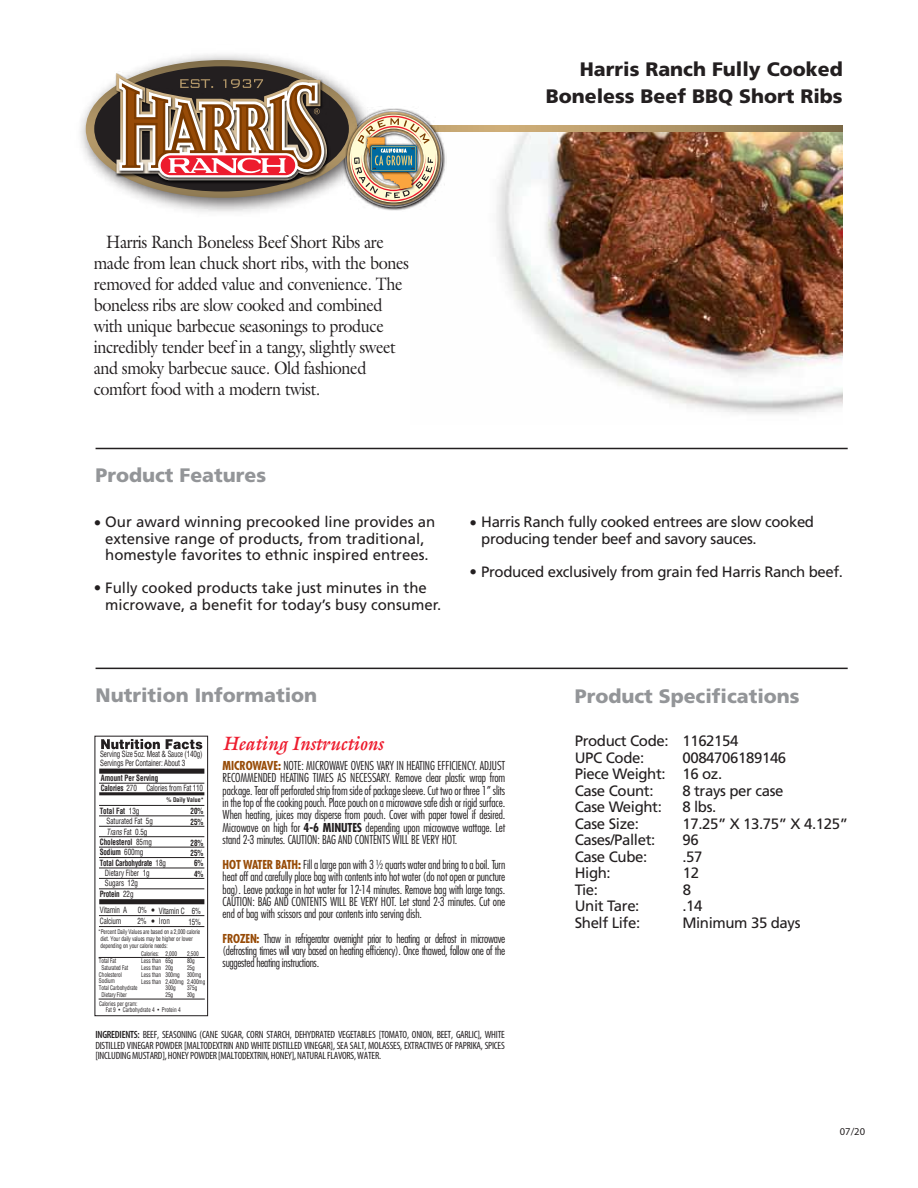
<style>
.page{position:relative;width:918px;height:1188px;background:#fff}
.page>*{position:absolute;margin:0;border:0;box-sizing:border-box;transform-origin:0 0}
.t1{font:900 19.5px "Frutiger";color:#939598}
.t2{font:900 19.5px/27px "Frutiger";color:#231f20;text-align:right}
.t3{font:italic 700 19.5px "Galliard";letter-spacing:-.005em;color:#ed1c2e;scale:.9 1}
.t4{font:18px/21px "Galliard";letter-spacing:-.025em;color:#231f20;scale:.9 1}
.t5{font:15px/16.5px "Frutiger";letter-spacing:-.025em;color:#231f20}
.t6{font:15px/16.5px "Frutiger";color:#231f20;text-align:center}
.t7{font:300 condensed 12px/12.3px "Futura";letter-spacing:-.01em;color:#231f20;text-align:justify}
.t8{font:condensed 10.5px/10.5px "Myriad Pro";letter-spacing:-.025em;color:#231f20;text-align:justify}
.t9{font:10.5px "Myriad";color:#231f20}
.t10{font:condensed 10.5px/10.5px "Helvetica";color:#231f20;scale:.92 1}
.t11{font:condensed 8.4px/10.5px "Helvetica";letter-spacing:-.025em;color:#231f20;scale:.85 1}
.t12{font:700 condensed 8.4px/10.4px "Helvetica";letter-spacing:-.01em;color:#231f20;scale:.85 1}
.t13{font:condensed 6.3px/6.8px "Helvetica";letter-spacing:-.015em;color:#231f20;scale:.85 1}
.t14{font:700 condensed 6.3px "Helvetica";color:#231f20;scale:.94 1}
.s1{font-weight:400}
.s2{font-style:italic}
.s3{font-weight:700;color:#974b07}
.s4{font-weight:700}
.s5{font-weight:600}
</style>
<div class="page">
<img style="left:446px;top:132px;width:396px;height:282px">
<hr style="left:96px;top:668px;width:752px;height:1px;background:#231f20">
<hr style="left:96px;top:448px;width:752px;height:1px;background:#231f20">
<svg style="left:446px;top:126px;width:397px;height:6px;background:#af9466"></svg>
<img style="left:382px;top:125px;width:64px;height:86px">
<img style="left:80px;top:54px;width:201px;height:158px">
<img style="left:375px;top:125px;width:69px;height:84px">
<svg style="left:86px;top:60px;width:356px;height:147px"></svg>
<div style="left:94px;top:736px;width:114px;height:280px;border:1px solid #231f20"></div>
<svg style="left:101px;top:739px;width:59px;height:10px"></svg>
<svg style="left:166px;top:739px;width:36px;height:10px"></svg>
<hr style="left:99px;top:783px;width:105px;height:1px;background:#231f20">
<div style="left:99px;top:899px;width:105px;height:5px;background:#231f20"></div>
<hr style="left:99px;top:792px;width:105px;height:3px;background:#231f20">
<hr style="left:99px;top:957px;width:106px;height:1px;background:#231f20">
<hr style="left:99px;top:999px;width:106px;height:1px;background:#231f20">
<hr style="left:99px;top:805px;width:105px;height:1px;background:#231f20">
<hr style="left:99px;top:816px;width:105px;height:1px;background:#231f20">
<hr style="left:99px;top:826px;width:105px;height:1px;background:#231f20">
<hr style="left:99px;top:836px;width:105px;height:1px;background:#231f20">
<hr style="left:99px;top:847px;width:105px;height:1px;background:#231f20">
<hr style="left:99px;top:857px;width:105px;height:1px;background:#231f20">
<hr style="left:99px;top:868px;width:105px;height:1px;background:#231f20">
<hr style="left:99px;top:878px;width:105px;height:1px;background:#231f20">
<hr style="left:99px;top:889px;width:105px;height:1px;background:#231f20">
<hr style="left:99px;top:926px;width:105px;height:1px;background:#231f20">
<hr style="left:99px;top:915px;width:105px;height:1px;background:#231f20">
<div style="left:99px;top:769px;width:105px;height:5px;background:#231f20"></div>
<h1 class="t2" style="left:546px;top:55px;width:298px">Harris Ranch Fully Cooked<br>Boneless Beef BBQ Short Ribs</h1>
<p class="t4" style="left:94px;top:231px;width:352px;text-indent:12px">Harris Ranch Boneless Beef Short Ribs are made from lean chuck short ribs, with the bones removed for added value and convenience. The boneless ribs are slow cooked and combined with unique barbecue seasonings to produce incredibly tender beef in a tangy, slightly sweet and smoky barbecue sauce. Old fashioned comfort food with a modern twist.</p>
<h1 class="t1" style="left:96px;top:464px;width:172px">Product Features</h1>
<p class="t6" style="left:94px;top:514px;width:343px">• Our award winning precooked line provides an extensive range of products, from traditional, homestyle favorites to ethnic inspired entrees.</p>
<p class="t6" style="left:105px;top:580px;width:338px;text-align:left;text-indent:-12px">• Fully cooked products take just minutes in the microwave, a benefit for today’s busy consumer.</p>
<p class="t5" style="left:481px;top:514px;width:334px;text-indent:-12px">• Harris Ranch fully cooked entrees are slow cooked producing tender beef and savory sauces.</p>
<p class="t5" style="left:470px;top:563px;width:375px">• Produced exclusively from grain fed Harris Ranch beef.</p>
<h1 class="t1" style="left:96px;top:683px;width:223px">Nutrition Information</h1>
<p class="t11" style="left:100px;top:749px;width:122px">Serving Size 5oz. Meat &amp; Sauce (140g)</p>
<p class="t12" style="left:101px;top:773px;width:122px;line-height:9.4px">Amount Per Serving<br>Calories <span class="s1">270 Calories from Fat 110</span></p>
<p class="t12" style="left:191px;top:805px;width:17px;line-height:11.4px">20%<br>25%</p>
<p class="t12" style="left:191px;top:838px;width:17px;text-align:center">28%<br>25%<br>6%<br>4%</p>
<p class="t10" style="left:151px;top:905px;width:5px">• •</p>
<p class="t11" style="left:159px;top:905px;width:32px">Vitamin C<br>Iron</p>
<p class="t11" style="left:100px;top:757px;width:102px">Servings Per Container: About 3</p>
<p class="t14" style="left:167px;top:796px;width:41px">% Daily Value*</p>
<p class="t12" style="left:100px;top:806px;width:48px">Total Fat <span class="s1">13g</span></p>
<p class="t11" style="left:107px;top:816px;width:56px">Saturated Fat 5g</p>
<p class="t11" style="left:107px;top:826px;width:50px"><span class="s2">Trans</span> Fat 0.5g</p>
<p class="t12" style="left:100px;top:837px;width:63px">Cholesterol <span class="s1">85mg</span></p>
<p class="t12" style="left:100px;top:847px;width:53px">Sodium <span class="s1">600mg</span></p>
<p class="t12" style="left:100px;top:857px;width:79px">Total Carbohydrate <span class="s1">18g</span></p>
<p class="t11" style="left:105px;top:867px;width:54px">Dietary Fiber 1g</p>
<p class="t11" style="left:105px;top:878px;width:41px">Sugars 12g</p>
<p class="t12" style="left:100px;top:888px;width:41px">Protein <span class="s1">22g</span></p>
<p class="t11" style="left:100px;top:905px;width:34px">Vitamin A<br>Calcium</p>
<p class="t11" style="left:188px;top:906px;width:16px;text-align:center">6%<br>15%</p>
<p class="t11" style="left:137px;top:905px;width:13px">0%<br>2%</p>
<p class="t13" style="left:101px;top:929px;width:119px;text-indent:-3px">*Percent Daily Values are based on a 2,000 calorie diet. Your daily values may be higher or lower depending on your calorie needs:</p>
<p class="t13" style="left:141px;top:950px;width:25px">Calories:<br>Less than<br>Less than<br>Less than<br>Less than</p>
<p class="t13" style="left:165px;top:950px;width:23px">2,000<br>65g<br>20g<br>300mg<br>2,400mg<br>300g<br>25g</p>
<p class="t13" style="left:187px;top:950px;width:23px">2,500<br>80g<br>25g<br>300mg<br>2,400mg<br>375g<br>30g</p>
<p class="t13" style="left:106px;top:1001px;width:90px;line-height:6.1px;text-indent:-7px">Calories per gram:<br>Fat 9 • Carbohydrate 4 • Protein 4</p>
<p class="t13" style="left:99px;top:957px;width:22px">Total Fat</p>
<p class="t13" style="left:101px;top:964px;width:33px">Saturated Fat</p>
<p class="t13" style="left:99px;top:971px;width:29px">Cholesterol</p>
<p class="t13" style="left:99px;top:978px;width:20px">Sodium</p>
<p class="t13" style="left:99px;top:984px;width:47px">Total Carbohydrate</p>
<p class="t13" style="left:101px;top:991px;width:32px">Dietary Fiber</p>
<h1 class="t3" style="left:223px;top:731px;width:180px">Heating Instructions</h1>
<p class="t7" style="left:223px;top:759px;width:284px"><span class="s3">MICROWAVE:</span> NOTE: MICROWAVE OVENS VARY IN HEATING EFFICIENCY. ADJUST RECOMMENDED HEATING TIMES AS NECESSARY. Remove clear plastic wrap from package. Tear off perforated strip from side of package sleeve. Cut two or three 1” slits in the top of the cooking pouch. Place pouch on a microwave safe dish or rigid surface.<br>When heating, juices may disperse from pouch. Cover with paper towel if desired.<br>Microwave on high for <span class="s4">4-6 MINUTES</span> depending upon microwave wattage. Let stand 2-3 minutes. CAUTION: BAG AND CONTENTS WILL BE VERY HOT.</p>
<p class="t7" style="left:223px;top:858px;width:284px"><span class="s3">HOT WATER BATH:</span> Fill a large pan with 3 ½ quarts water and bring to a boil. Turn heat off and carefully place bag with contents into hot water (do not open or puncture bag). Leave package in hot water for 12-14 minutes. Remove bag with large tongs.<br>CAUTION: BAG AND CONTENTS WILL BE VERY HOT. Let stand 2-3 minutes. Cut one end of bag with scissors and pour contents into serving dish.</p>
<p class="t7" style="left:223px;top:932px;width:284px"><span class="s3">FROZEN:</span> Thaw in refrigerator overnight prior to heating or defrost in microwave (defrosting times will vary based on heating efficiency). Once thawed, follow one of the suggested heating instructions.</p>
<p class="t8" style="left:95px;top:1029px;width:411px"><span class="s5">INGREDIENTS:</span> BEEF, SEASONING (CANE SUGAR, CORN STARCH, DEHYDRATED VEGETABLES [TOMATO, ONION, BEET, GARLIC], WHITE DISTILLED VINEGAR POWDER [MALTODEXTRIN AND WHITE DISTILLED VINEGAR], SEA SALT, MOLASSES, EXTRACTIVES OF PAPRIKA, SPICES [INCLUDING MUSTARD], HONEY POWDER [MALTODEXTRIN, HONEY], NATURAL FLAVORS, WATER.</p>
<h1 class="t1" style="left:575px;top:684px;width:226px">Product Specifications</h1>
<p class="t5" style="left:575px;top:733px;width:165px">Product Code: 1162154<br>UPC Code:</p>
<p class="t5" style="left:575px;top:749px;width:213px;text-indent:108px">0084706189146<br>Piece Weight: 16 oz.<br>Case Count:</p>
<p class="t5" style="left:682px;top:782px;width:103px">8 trays per case</p>
<p class="t5" style="left:575px;top:799px;width:89px">Case Weight:</p>
<p class="t5" style="left:682px;top:799px;width:35px">8 lbs.</p>
<p class="t5" style="left:575px;top:815px;width:66px">Case Size:</p>
<p class="t5" style="left:682px;top:815px;width:167px">17.25” X 13.75” X 4.125”</p>
<p class="t5" style="left:575px;top:832px;width:82px">Cases/Pallet:</p>
<p class="t5" style="left:682px;top:832px;width:18px">96</p>
<p class="t5" style="left:575px;top:848px;width:74px">Case Cube:</p>
<p class="t5" style="left:682px;top:848px;width:22px">.57</p>
<p class="t5" style="left:575px;top:865px;width:37px">High:</p>
<p class="t5" style="left:683px;top:865px;width:18px">12</p>
<p class="t5" style="left:575px;top:881px;width:25px">Tie:</p>
<p class="t5" style="left:683px;top:881px;width:10px">8</p>
<p class="t5" style="left:575px;top:898px;width:66px">Unit Tare:</p>
<p class="t5" style="left:682px;top:898px;width:22px">.14</p>
<p class="t5" style="left:575px;top:914px;width:67px">Shelf Life:</p>
<p class="t5" style="left:682px;top:914px;width:120px">Minimum 35 days</p>
<p class="t9" style="left:840px;top:1126px;width:27px">07/20</p>
</div>
